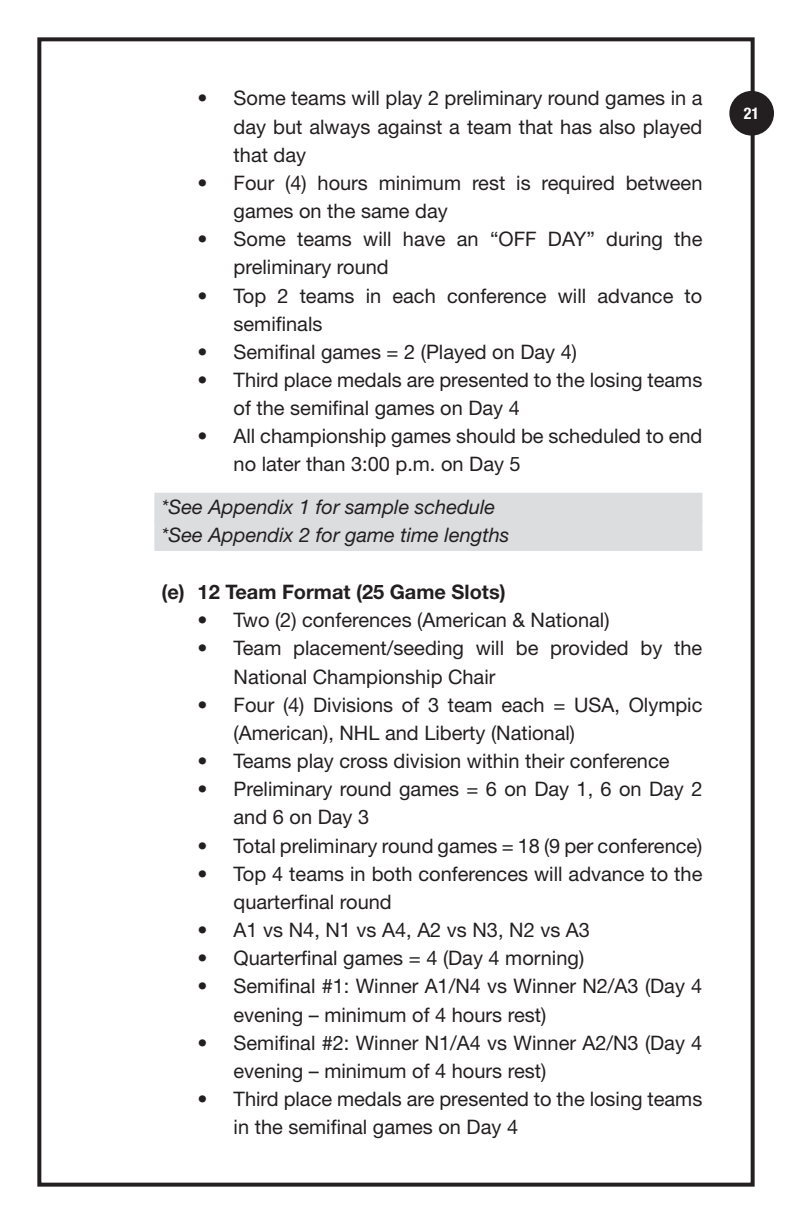
<style>
.page{position:relative;width:792px;height:1224px;background:#fff}
.page>*{position:absolute;margin:0;border:0;box-sizing:border-box;transform-origin:0 0}
.t1{font:20px/28.2px "Helvetica Neue";color:#231f20}
.t2{font:italic 20px/28.2px "Helvetica Neue";color:#231f20}
.t3{font:700 20px "Helvetica Neue";color:#231f20}
.t4{font:700 condensed 16px "Helvetica Neue";color:#fff}
</style>
<div class="page">
<div style="left:154px;top:493px;width:548px;height:30px;background:#dcdddf"></div>
<div style="left:154px;top:521px;width:548px;height:30px;background:#dcdddf"></div>
<div style="left:37px;top:37px;width:718px;height:1150px;border:4px solid #231f20"></div>
<div style="left:729px;top:91px;width:45px;height:45px;background:#231f20;border-radius:50%"></div>
<p class="t1" style="left:234px;top:84px;width:470px;text-align:justify;text-indent:-36px">• Some teams will play 2 preliminary round games in a day but always against a team that has also played that day</p>
<p class="t1" style="left:234px;top:168px;width:470px;text-indent:-36px">• Four (4) hours minimum rest is required between games on the same day</p>
<p class="t1" style="left:234px;top:225px;width:470px;text-indent:-36px">• Some teams will have an “OFF DAY” during the preliminary round</p>
<p class="t1" style="left:234px;top:281px;width:470px;text-indent:-36px">• Top 2 teams in each conference will advance to semifinals</p>
<p class="t1" style="left:198px;top:337px;width:381px">• Semifinal games = 2 (Played on Day 4)</p>
<p class="t1" style="left:234px;top:365px;width:470px;text-indent:-36px">• Third place medals are presented to the losing teams of the semifinal games on Day 4</p>
<p class="t1" style="left:234px;top:422px;width:470px;text-indent:-36px">• All championship games should be scheduled to end no later than 3:00 p.m. on Day 5</p>
<p class="t2" style="left:162px;top:492px;width:349px">*See Appendix 1 for sample schedule *See Appendix 2 for game time lengths</p>
<p class="t3" style="left:162px;top:580px;width:346px">(e) 12 Team Format (25 Game Slots)</p>
<p class="t1" style="left:198px;top:606px;width:413px">• Two (2) conferences (American &amp; National)</p>
<p class="t1" style="left:234px;top:634px;width:470px;text-indent:-36px">• Team placement/seeding will be provided by the<br>National Championship Chair</p>
<p class="t1" style="left:234px;top:690px;width:470px;text-indent:-36px">• Four (4) Divisions of 3 team each = USA, Olympic (American), NHL and Liberty (National)</p>
<p class="t1" style="left:198px;top:747px;width:473px">• Teams play cross division within their conference</p>
<p class="t1" style="left:234px;top:775px;width:470px;text-indent:-36px">• Preliminary round games = 6 on Day 1, 6 on Day 2 and 6 on Day 3</p>
<p class="t1" style="left:198px;top:831px;width:506px">• Total preliminary round games = 18 (9 per conference)</p>
<p class="t1" style="left:234px;top:859px;width:470px;text-indent:-36px">• Top 4 teams in both conferences will advance to the quarterfinal round</p>
<p class="t1" style="left:198px;top:916px;width:394px">• A1 vs N4, N1 vs A4, A2 vs N3, N2 vs A3</p>
<p class="t1" style="left:198px;top:944px;width:388px">• Quarterfinal games = 4 (Day 4 morning)</p>
<p class="t1" style="left:234px;top:972px;width:470px;text-indent:-36px">• Semifinal #1: Winner A1/N4 vs Winner N2/A3 (Day 4 evening – minimum of 4 hours rest)</p>
<p class="t1" style="left:234px;top:1028px;width:470px;text-indent:-36px">• Semifinal #2: Winner N1/A4 vs Winner A2/N3 (Day 4 evening – minimum of 4 hours rest)</p>
<p class="t1" style="left:234px;top:1085px;width:470px;text-indent:-36px">• Third place medals are presented to the losing teams in the semifinal games on Day 4</p>
<p class="t4" style="left:744px;top:104px;width:17px">21</p>
</div>
